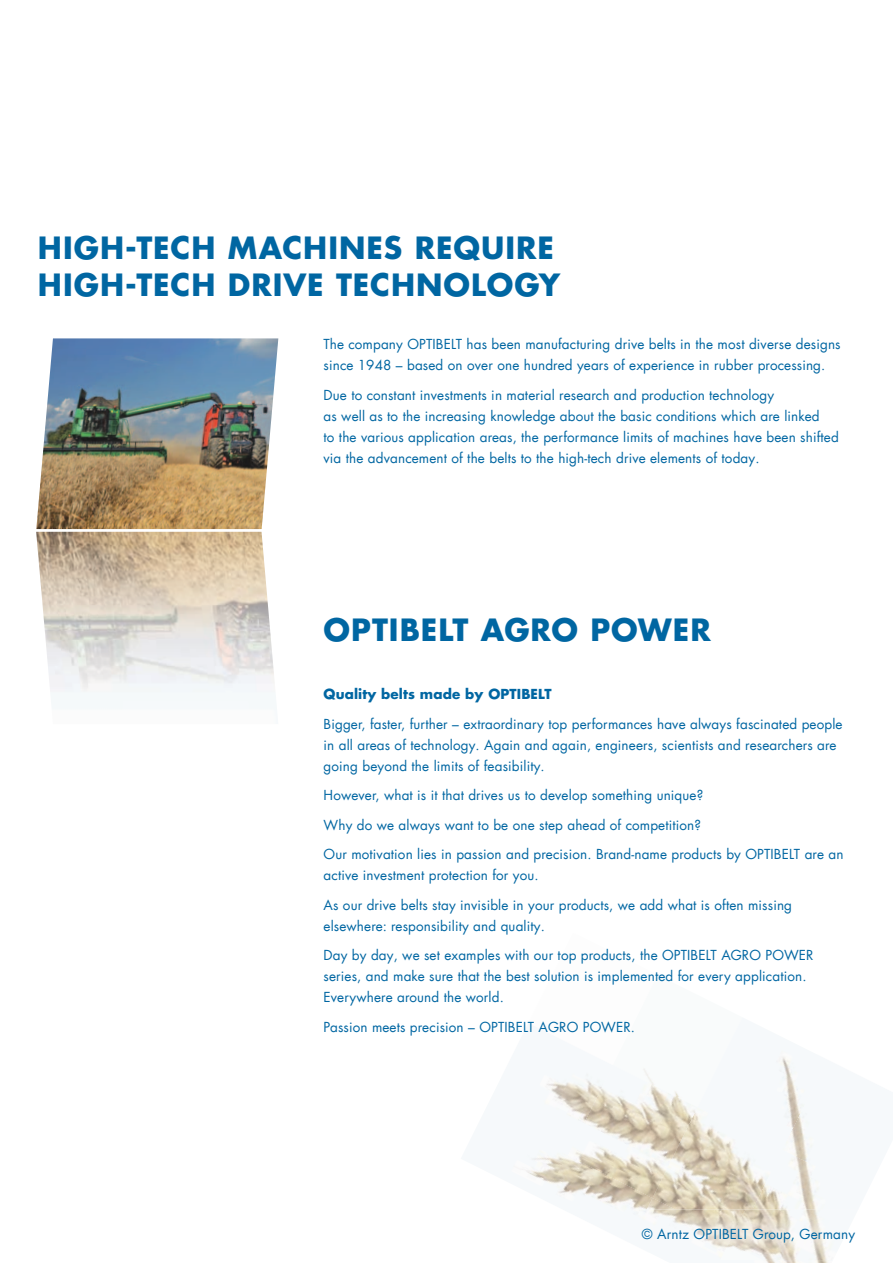
<style>
.page{position:relative;width:893px;height:1263px;background:#fff}
.page>*{position:absolute;margin:0;border:0;box-sizing:border-box;transform-origin:0 0}
.t1{font:700 30px/37.5px "Futura Com";letter-spacing:.035em;color:#0066a2}
.t2{font:13.5px/21px "Futura Com";letter-spacing:.01em;color:#0066a2}
.t3{font:700 13.5px "Futura Com";letter-spacing:.01em;color:#0066a2}
</style>
<div class="page">
<img style="left:782px;top:1059px;width:30px;height:91px">
<img style="left:546px;top:1079px;width:22px;height:28px">
<img style="left:568px;top:1069px;width:123px;height:44px">
<img style="left:652px;top:1107px;width:100px;height:91px">
<img style="left:752px;top:1150px;width:76px;height:113px">
<img style="left:522px;top:1113px;width:131px;height:96px">
<img style="left:630px;top:1198px;width:153px;height:65px">
<img style="left:36px;top:338px;width:242px;height:191px">
<img style="left:36px;top:532px;width:238px;height:161px">
<img style="left:746px;top:1210px;width:82px;height:50px">
<img style="left:633px;top:1210px;width:113px;height:50px">
<img style="left:720px;top:1243px;width:43px;height:17px">
<h1 class="t1" style="left:38px;top:228px;width:524px">HIGH-TECH MACHINES REQUIRE<br>HIGH-TECH DRIVE TECHNOLOGY</h1>
<p class="t2" style="left:324px;top:334px;width:519px">The company OPTIBELT has been manufacturing drive belts in the most diverse designs since 1948 – based on over one hundred years of experience in rubber processing.</p>
<p class="t2" style="left:324px;top:384px;width:517px">Due to constant investments in material research and production technology<br>as well as to the increasing knowledge about the basic conditions which are linked<br>to the various application areas, the performance limits of machines have been shifted via the advancement of the belts to the high-tech drive elements of today.</p>
<h1 class="t1" style="left:324px;top:610px;width:389px">OPTIBELT AGRO POWER</h1>
<p class="t3" style="left:324px;top:684px;width:230px">Quality belts made by OPTIBELT</p>
<p class="t2" style="left:324px;top:713px;width:521px">Bigger, faster, further – extraordinary top performances have always fascinated people in all areas of technology. Again and again, engineers, scientists and researchers are going beyond the limits of feasibility.</p>
<p class="t2" style="left:324px;top:780px;width:521px;line-height:29.5px">However, what is it that drives us to develop something unique?<br>Why do we always want to be one step ahead of competition?<br>Our motivation lies in passion and precision. Brand-name products by OPTIBELT are an</p>
<p class="t2" style="left:324px;top:860px;width:470px;line-height:29.5px">active investment protection for you.<br>As our drive belts stay invisible in your products, we add what is often missing</p>
<p class="t2" style="left:324px;top:911px;width:491px;line-height:29.5px">elsewhere: responsibility and quality.<br>Day by day, we set examples with our top products, the OPTIBELT AGRO POWER</p>
<p class="t2" style="left:324px;top:966px;width:485px">series, and make sure that the best solution is implemented for every application.<br>Everywhere around the world.</p>
<p class="t2" style="left:324px;top:1016px;width:313px">Passion meets precision – OPTIBELT AGRO POWER.</p>
<p class="t2" style="left:642px;top:1223px;width:215px">© Arntz OPTIBELT Group, Germany</p>
</div>
